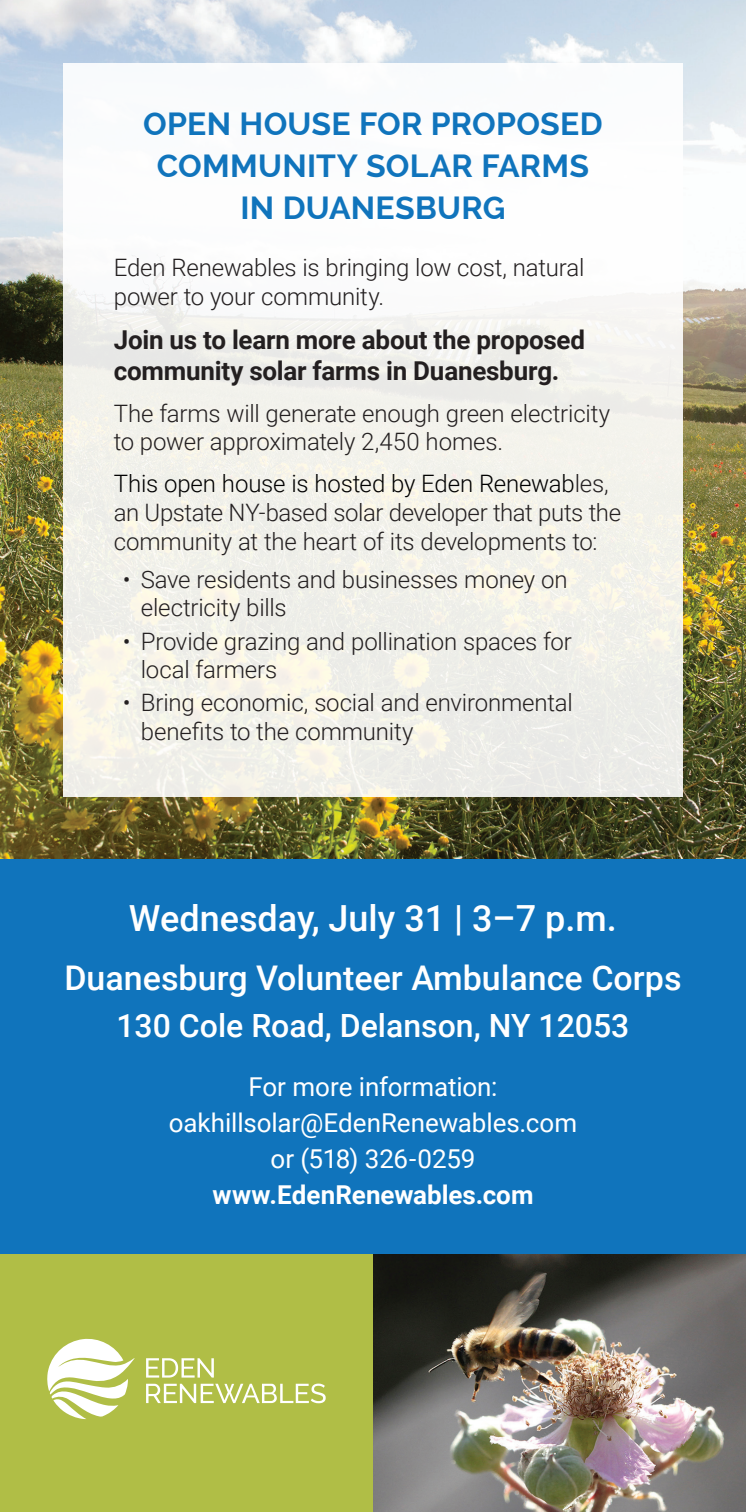
<style>
.page{position:relative;width:746px;height:1512px;background:#fff}
.page>*{position:absolute;margin:0;border:0;box-sizing:border-box;transform-origin:0 0}
.t1{font:500 36px "Roboto";color:#fff}
.t2{font:500 34px "Roboto";color:#fff}
.t3{font:700 32px/42px "Raleway";letter-spacing:.01em;color:#1074bc;text-align:center}
.t4{font:500 32px "Roboto";color:#fff}
.t5{font:700 26px/31.2px "Roboto";letter-spacing:-.01em;color:#231f20}
.t6{font:26px/36px "Roboto";letter-spacing:-.005em;color:#fff;text-align:center}
.t7{font:700 26px "Roboto";color:#fff}
.t8{font:300 24px/28.8px "Roboto";letter-spacing:-.01em;color:#231f20}
.s1{color:#000}
</style>
<div class="page">
<img style="left:0;top:0;width:746px;height:859px">
<div style="left:63px;top:63px;width:620px;height:733px;background:linear-gradient(to right,#f5f4f0,#f5f5f1)"></div>
<img style="left:373px;top:1254px;width:373px;height:258px">
<div style="left:0;top:1234px;width:373px;height:278px;background:#b0be46"></div>
<div style="left:0;top:860px;width:746px;height:394px;background:#1074bc"></div>
<svg style="left:47px;top:1339px;width:88px;height:80px"></svg>
<svg style="left:146px;top:1358px;width:68px;height:20px"></svg>
<svg style="left:146px;top:1384px;width:180px;height:19px"></svg>
<h3 class="t3" style="left:143px;top:103px;width:461px">OPEN HOUSE FOR PROPOSED<br>COMMUNITY SOLAR FARMS<br>IN DUANESBURG</h3>
<p class="t8" style="left:114px;top:253px;width:472px">Eden Renewables is bringing low cost, natural power to your community.</p>
<p class="t5" style="left:114px;top:324px;width:473px">Join us to learn more about the proposed community solar farms in Duanesburg.</p>
<p class="t8" style="left:114px;top:399px;width:498px">The farms will generate enough green electricity to power approximately 2,450 homes.</p>
<p class="t8" style="left:114px;top:470px;width:509px"><span class="s1">This open house is hosted by Eden Renewab</span>les, an Upstate NY-based solar developer that puts the community at the heart of its developments to:</p>
<p class="t8" style="left:141px;top:565px;width:428px;text-indent:-18px">• Save residents and businesses money on electricity bills</p>
<p class="t8" style="left:141px;top:627px;width:433px;text-indent:-18px">• Provide grazing and pollination spaces for local farmers</p>
<p class="t8" style="left:141px;top:689px;width:434px;text-indent:-18px">• Bring economic, social and environmental benefits to the community</p>
<h1 class="t1" style="left:129px;top:897px;width:489px">Wednesday, July 31 | 3–7 p.m.</h1>
<h2 class="t2" style="left:64px;top:958px;width:619px">Duanesburg Volunteer Ambulance Corps</h2>
<h3 class="t4" style="left:116px;top:1007px;width:515px">130 Cole Road, Delanson, NY 12053</h3>
<p class="t6" style="left:169px;top:1069px;width:410px">For more information: oakhillsolar@EdenRenewables.com or (518) 326-0259</p>
<p class="t7" style="left:212px;top:1180px;width:323px">www.EdenRenewables.com</p>
</div>
